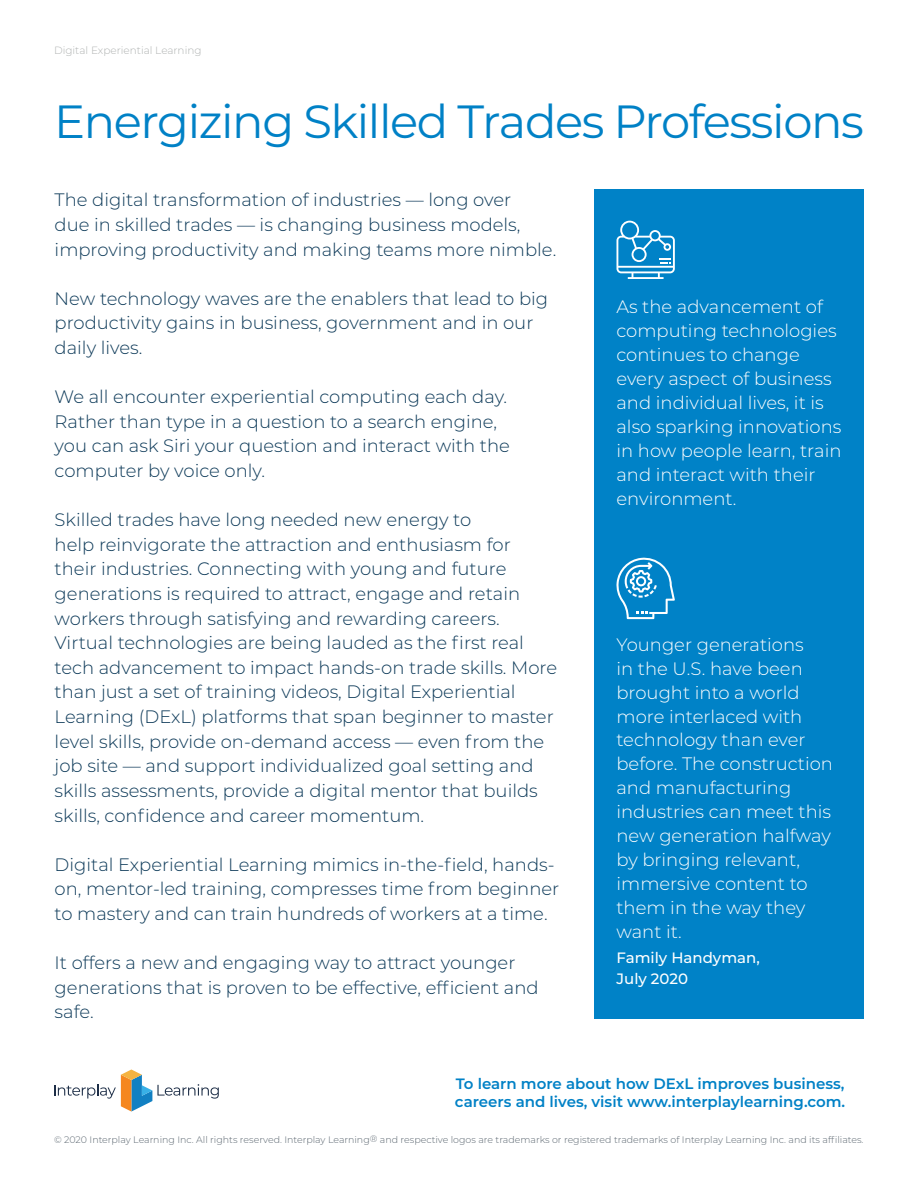
<style>
.page{position:relative;width:918px;height:1188px;background:#fff}
.page>*{position:absolute;margin:0;border:0;box-sizing:border-box;transform-origin:0 0}
.t1{font:46.5px "Montserrat";letter-spacing:-.03em;color:#0081c6}
.t2{font:300 18px/24.6px "Montserrat";color:#0c3958}
.t3{font:300 18px/24px "Montserrat";color:#fff}
.t4{font:600 15px/18px "Montserrat";color:#0081c6}
.t5{font:500 15px/21px "Montserrat";color:#fff}
.t6{font:300 10.5px "Montserrat";color:#b0b3b2}
.t7{font:300 9.45px "Montserrat";color:#5b6670}
</style>
<div class="page">
<div style="left:594px;top:189px;width:270px;height:829px;background:#0082c7"></div>
<svg style="left:616px;top:557px;width:59px;height:62px"></svg>
<svg style="left:616px;top:221px;width:59px;height:58px"></svg>
<svg style="left:54px;top:1070px;width:165px;height:42px"></svg>
<p class="t6" style="left:54px;top:43px;width:149px">Digital Experiential Learning</p>
<h1 class="t1" style="left:54px;top:90px;width:812px">Energizing Skilled Trades Professions</h1>
<p class="t2" style="left:55px;top:187px;width:503px">The digital transformation of industries — long over<br>due in skilled trades — is changing business models, improving productivity and making teams more nimble.</p>
<p class="t2" style="left:55px;top:286px;width:495px">New technology waves are the enablers that lead to big productivity gains in business, government and in our daily lives.</p>
<p class="t2" style="left:55px;top:384px;width:457px">We all encounter experiential computing each day.<br>Rather than type in a question to a search engine, you can ask Siri your question and interact with the computer by voice only.</p>
<p class="t2" style="left:55px;top:507px;width:504px">Skilled trades have long needed new energy to<br>help reinvigorate the attraction and enthusiasm for<br>their industries. Connecting with young and future generations is required to attract, engage and retain workers through satisfying and rewarding careers.<br>Virtual technologies are being lauded as the first real tech advancement to impact hands-on trade skills. More than just a set of training videos, Digital Experiential Learning (DExL) platforms that span beginner to master level skills, provide on-demand access — even from the job site — and support individualized goal setting and skills assessments, provide a digital mentor that builds skills, confidence and career momentum.</p>
<p class="t2" style="left:55px;top:851px;width:506px">Digital Experiential Learning mimics in-the-field, hands&shy;on, mentor-led training, compresses time from beginner to mastery and can train hundreds of workers at a time.</p>
<p class="t2" style="left:55px;top:950px;width:486px">It offers a new and engaging way to attract younger generations that is proven to be effective, efficient and safe.</p>
<p class="t3" style="left:616px;top:294px;width:227px">As the advancement of computing technologies continues to change every aspect of business and individual lives, it is also sparking innovations in how people learn, train and interact with their environment.</p>
<p class="t3" style="left:616px;top:632px;width:218px">Younger generations<br>in the U.S. have been brought into a world more interlaced with technology than ever before. The construction and manufacturing industries can meet this new generation halfway by bringing relevant, immersive content to them in the way they want it.</p>
<p class="t5" style="left:616px;top:946px;width:145px">Family Handyman,<br>July 2020</p>
<p class="t4" style="left:455px;top:1074px;width:392px">To learn more about how DExL improves business, careers and lives, visit www.interplaylearning.com.</p>
<p class="t7" style="left:54px;top:1133px;width:811px">© 2020 Interplay Learning Inc. All rights reserved. Interplay Learning® and respective logos are trademarks or registered trademarks of Interplay Learning Inc. and its affiliates.</p>
</div>
